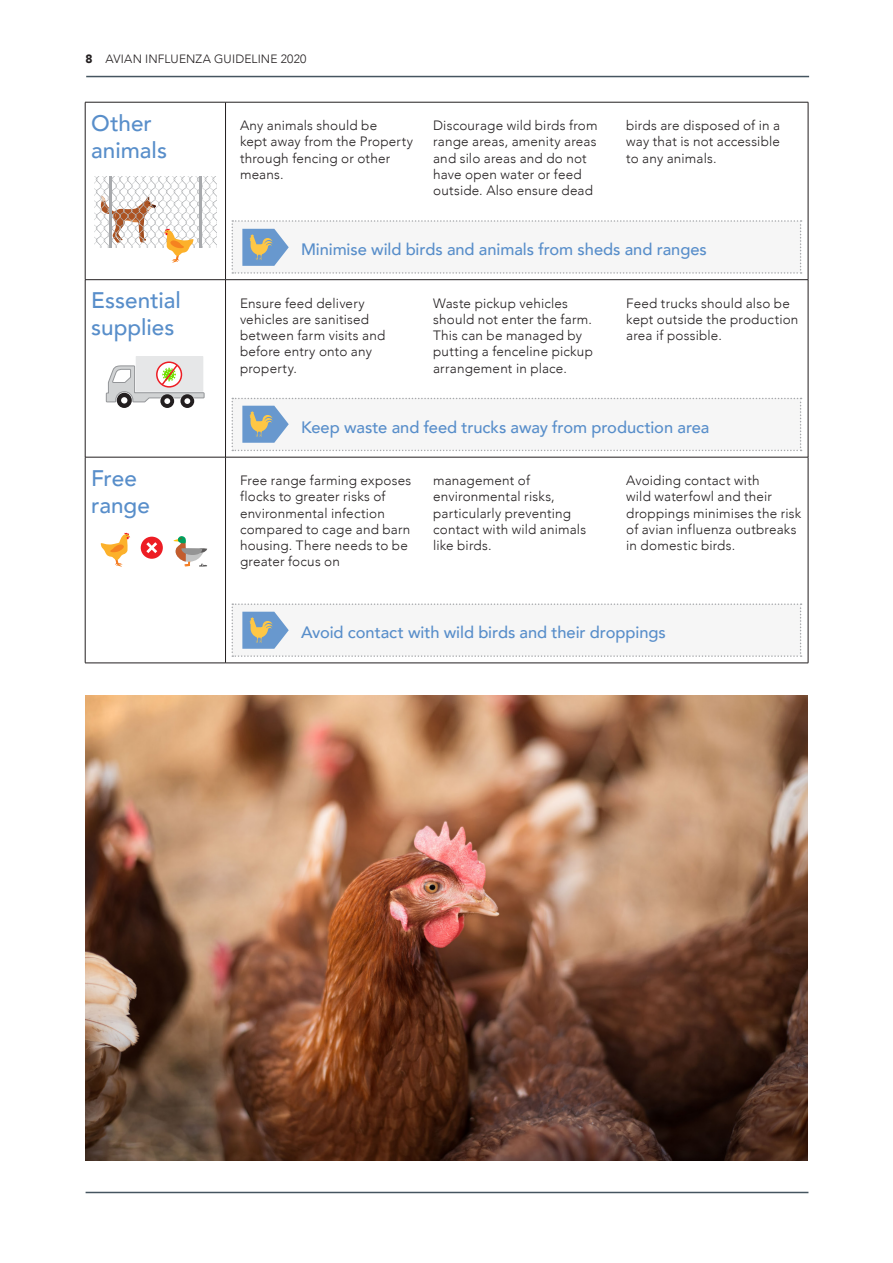
<style>
.page{position:relative;width:893px;height:1263px;background:#fff}
.page>*{position:absolute;margin:0;border:0;box-sizing:border-box;transform-origin:0 0}
.t1{font:500 22.5px/27px "Avenir";color:#588eca}
.t2{font:500 16.5px "Avenir";letter-spacing:-.005em;color:#588eca}
.t3{font:300 13.5px/16.2px "Avenir";letter-spacing:.015em;color:#231f20}
.t4{font:300 12px "Avenir";letter-spacing:.015em;color:#231f20}
.s1{font-weight:900}
</style>
<div class="page">
<hr style="left:85px;top:102px;width:141px;height:1px;background:#231f20">
<hr style="left:85px;top:102px;width:1px;height:178px;background:#231f20">
<hr style="left:226px;top:102px;width:582px;height:1px;background:#231f20">
<hr style="left:225px;top:102px;width:1px;height:178px;background:#231f20">
<hr style="left:808px;top:102px;width:1px;height:178px;background:#231f20">
<hr style="left:85px;top:279px;width:141px;height:1px;background:#231f20">
<hr style="left:85px;top:280px;width:1px;height:177px;background:#231f20">
<hr style="left:226px;top:279px;width:582px;height:1px;background:#231f20">
<hr style="left:225px;top:280px;width:1px;height:177px;background:#231f20">
<hr style="left:808px;top:280px;width:1px;height:177px;background:#231f20">
<hr style="left:85px;top:457px;width:141px;height:1px;background:#231f20">
<hr style="left:85px;top:457px;width:1px;height:206px;background:#231f20">
<hr style="left:226px;top:457px;width:582px;height:1px;background:#231f20">
<hr style="left:225px;top:457px;width:1px;height:206px;background:#231f20">
<hr style="left:808px;top:457px;width:1px;height:206px;background:#231f20">
<hr style="left:85px;top:663px;width:141px;height:1px;background:#231f20">
<hr style="left:226px;top:663px;width:582px;height:1px;background:#231f20">
<svg style="left:232px;top:220px;width:570px;height:54px"></svg>
<svg style="left:232px;top:398px;width:570px;height:53px"></svg>
<svg style="left:232px;top:603px;width:570px;height:54px"></svg>
<img style="left:85px;top:695px;width:723px;height:466px">
<div style="left:136px;top:356px;width:67px;height:36px;background:#e6e7e8"></div>
<svg style="left:117px;top:393px;width:15px;height:15px"></svg>
<div style="left:160px;top:394px;width:14px;height:14px;background:#231f20;border-radius:50%"></div>
<div style="left:180px;top:394px;width:14px;height:14px;background:#231f20;border-radius:50%"></div>
<div style="left:156px;top:361px;width:26px;height:27px;border:2px solid #ed1d24;border-radius:50%"></div>
<svg style="left:106px;top:363px;width:99px;height:41px"></svg>
<svg style="left:94px;top:177px;width:123px;height:86px"></svg>
<svg style="left:100px;top:533px;width:30px;height:34px"></svg>
<div style="left:141px;top:537px;width:22px;height:22px;background:#ed1d24;border-radius:50%"></div>
<svg style="left:146px;top:542px;width:11px;height:11px"></svg>
<svg style="left:173px;top:536px;width:34px;height:31px"></svg>
<hr style="left:86px;top:76px;width:723px;height:1px;background:#455560">
<hr style="left:86px;top:1192px;width:722px;height:1px;background:#455560">
<p class="t4" style="left:86px;top:52px;width:222px"><span class="s1">8</span> AVIAN INFLUENZA GUIDELINE 2020</p>
<h1 class="t1" style="left:91px;top:108px;width:77px">Other animals</h1>
<p class="t3" style="left:240px;top:117px;width:175px">Any animals should be<br>kept away from the Property through fencing or other means.</p>
<p class="t3" style="left:433px;top:117px;width:166px">Discourage wild birds from range areas, amenity areas and silo areas and do not have open water or feed outside. Also ensure dead</p>
<p class="t3" style="left:626px;top:117px;width:155px;text-align:justify">birds are disposed of in a way that is not accessible to any animals.</p>
<p class="t2" style="left:301px;top:235px;width:407px">Minimise wild birds and animals from sheds and ranges</p>
<h1 class="t1" style="left:91px;top:286px;width:91px">Essential supplies</h1>
<p class="t3" style="left:240px;top:295px;width:147px">Ensure feed delivery vehicles are sanitised between farm visits and before entry onto any property.</p>
<p class="t3" style="left:433px;top:295px;width:161px">Waste pickup vehicles should not enter the farm.<br>This can be managed by putting a fenceline pickup arrangement in place.</p>
<p class="t3" style="left:626px;top:295px;width:174px">Feed trucks should also be kept outside the production area if possible.</p>
<p class="t2" style="left:301px;top:413px;width:410px">Keep waste and feed trucks away from production area</p>
<h1 class="t1" style="left:91px;top:463px;width:60px">Free range</h1>
<p class="t3" style="left:240px;top:472px;width:173px">Free range farming exposes flocks to greater risks of environmental infection compared to cage and barn housing. There needs to be greater focus on</p>
<p class="t3" style="left:433px;top:472px;width:154px">management of environmental risks, particularly preventing contact with wild animals like birds.</p>
<p class="t3" style="left:626px;top:472px;width:177px">Avoiding contact with<br>wild waterfowl and their droppings minimises the risk of avian influenza outbreaks in domestic birds.</p>
<p class="t2" style="left:301px;top:618px;width:366px">Avoid contact with wild birds and their droppings</p>
</div>
